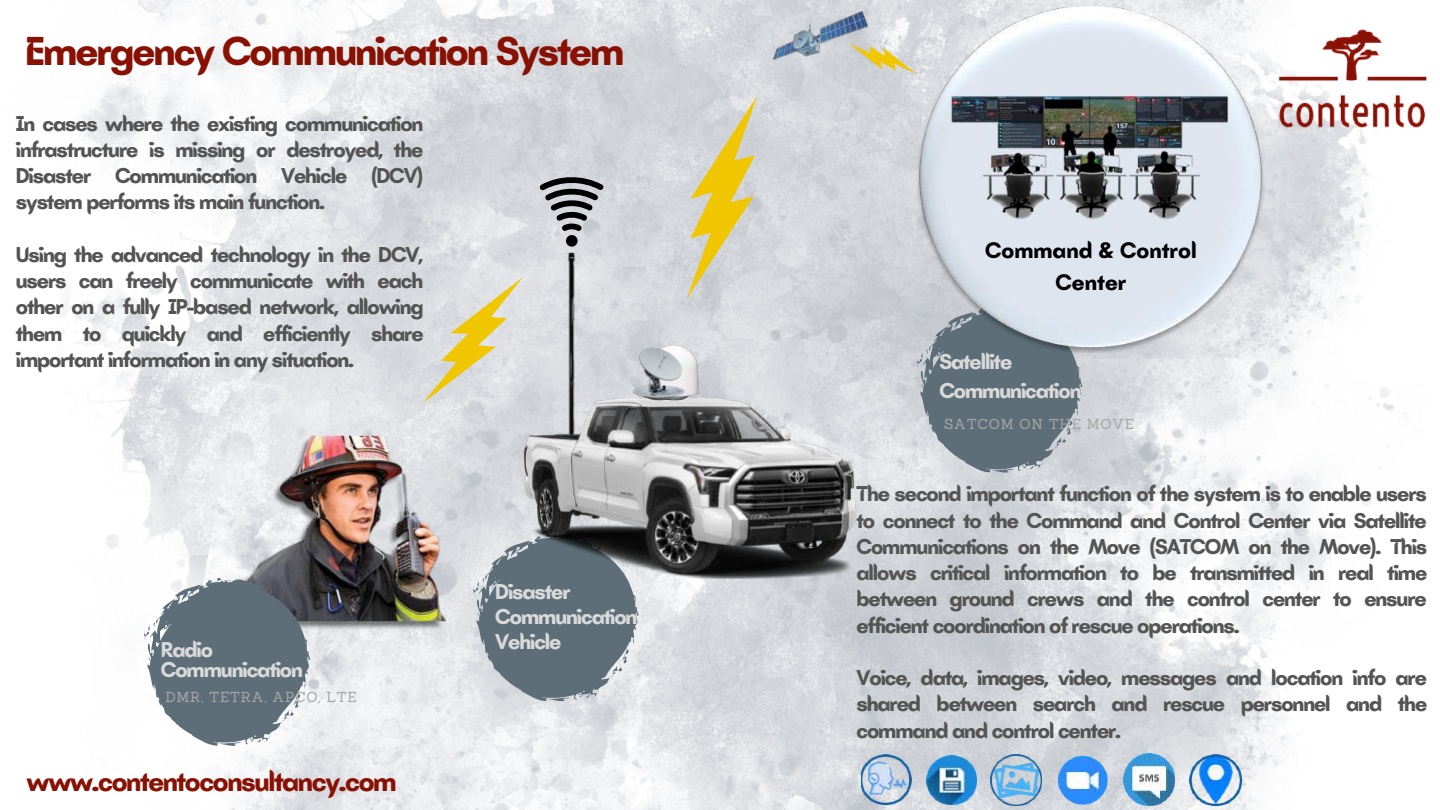
<style>
.page{position:relative;width:1440px;height:810px;background:#fff}
.page>*{position:absolute;margin:0;border:0;box-sizing:border-box;transform-origin:0 0}
.t1{font:700 41.3px "Batangas";letter-spacing:-.05em;color:#881104}
.t2{font:700 28.3px "Batangas";letter-spacing:-.05em;color:#881104}
.t3{font:700 23px/31.5px "Batangas";color:#000;text-align:center}
.t4{font:700 22px/26.2px "Batangas";letter-spacing:-.05em;color:#545454;text-align:justify}
.t5{font:700 22px/24.8px "Batangas";letter-spacing:-.05em;color:#d9d9d9}
.t6{font:14.1px "Sanchez";letter-spacing:.05em;color:#a6a6a6}
</style>
<div class="page">
<img style="left:59px;top:0;width:1368px;height:810px">
<svg style="left:917px;top:353px;width:165px;height:120px;background:#77848d"></svg>
<img style="left:774px;top:12px;width:94px;height:47px">
<svg style="left:849px;top:30px;width:68px;height:57px;background:#d6d4bf"></svg>
<img style="left:1279px;top:27px;width:147px;height:104px">
<svg style="left:473px;top:534px;width:166px;height:167px;background:#87949b"></svg>
<img style="left:917px;top:3px;width:348px;height:350px">
<svg style="left:423px;top:275px;width:100px;height:130px;background:#dfd9b9"></svg>
<svg style="left:539px;top:175px;width:65px;height:72px;background:#999b9e"></svg>
<img style="left:927px;top:755px;width:49px;height:49px">
<img style="left:861px;top:755px;width:51px;height:50px">
<img style="left:991px;top:754px;width:51px;height:51px">
<img style="left:1056px;top:754px;width:52px;height:52px">
<img style="left:1123px;top:754px;width:52px;height:52px">
<img style="left:1190px;top:754px;width:52px;height:52px">
<img style="left:549px;top:252px;width:49px;height:105px">
<img style="left:517px;top:357px;width:348px;height:261px">
<img style="left:624px;top:336px;width:98px;height:66px">
<img style="left:185px;top:436px;width:288px;height:196px">
<svg style="left:144px;top:578px;width:166px;height:168px"></svg>
<svg style="left:633px;top:96px;width:177px;height:204px;background:#d6d4c1"></svg>
<h1 class="t1" style="left:25px;top:27px;width:601px">Emergency Communication System</h1>
<p class="t4" style="left:16px;top:110px;width:409px">In cases where the existing communication infrastructure is missing or destroyed, the Disaster Communication Vehicle (DCV) system performs its main function.</p>
<p class="t4" style="left:16px;top:241px;width:409px">Using the advanced technology in the DCV, users can freely communicate with each other on a fully IP-based network, allowing them to quickly and efficiently share important information in any situation.</p>
<p class="t5" style="left:161px;top:639px;width:144px;line-height:20.2px">Radio<br>Communication</p>
<p class="t6" style="left:165px;top:688px;width:193px">DMR, TETRA, APCO, LTE</p>
<p class="t2" style="left:27px;top:765px;width:372px">www.contentoconsultancy.com</p>
<p class="t5" style="left:495px;top:579px;width:144px">Disaster<br>Communication<br>Vehicle</p>
<p class="t3" style="left:985px;top:235px;width:213px">Command &amp; Control<br>Center</p>
<p class="t5" style="left:939px;top:347px;width:144px;line-height:29.2px">Satellite<br>Communication</p>
<p class="t6" style="left:944px;top:415px;width:191px">SATCOM ON THE MOVE</p>
<p class="t4" style="left:857px;top:481px;width:572px">The second important function of the system is to enable users to connect to the Command and Control Center via Satellite Communications on the Move (SATCOM on the Move). This allows critical information to be transmitted in real time between ground crews and the control center to ensure efficient coordination of rescue operations.</p>
<p class="t4" style="left:857px;top:665px;width:572px">Voice, data, images, video, messages and location info are shared between search and rescue personnel and the command and control center.</p>
</div>
